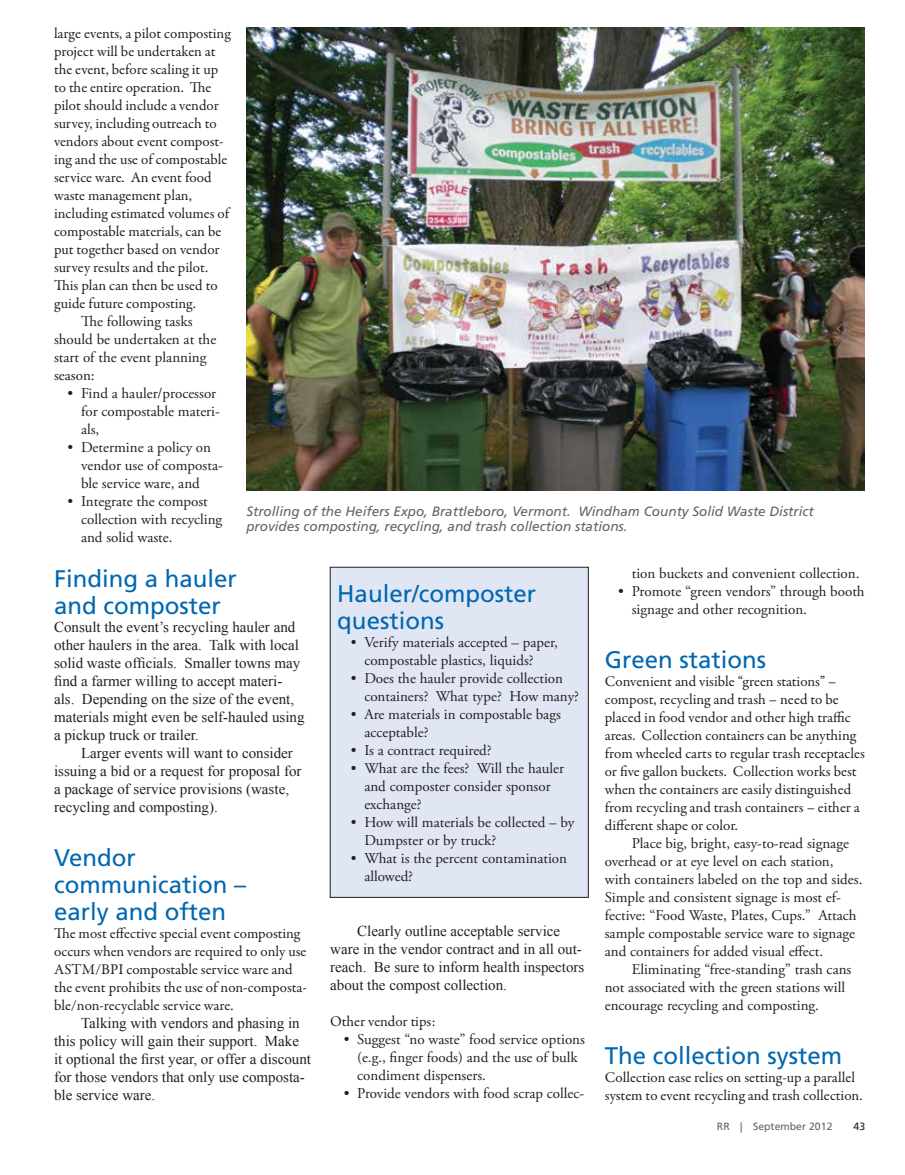
<style>
.page{position:relative;width:905px;height:1175px;background:#fff}
.page>*{position:absolute;margin:0;border:0;box-sizing:border-box;transform-origin:0 0}
.t1{font:24px/27px "Frutiger LT Std";color:#0067b1}
.t2{font:15px/18px "Adobe Garamond Pro";color:#231f20}
.t3{font:15px/18px "Garamond Premr Pro";color:#231f20}
.t4{font:15px/18px "Times New Roman";color:#231f20}
.t5{font:italic 13.5px/14.9px "Frutiger LT Std";color:#636466}
.t6{font:10.5px "Frutiger LT Std";color:#636466}
.t7{font:10.5px "Frutiger LT Std";color:#231f20}
</style>
<div class="page">
<div style="left:330px;top:567px;width:258px;height:330px;background:#e0e6f4"></div>
<img style="left:246px;top:27px;width:618px;height:463px">
<p class="t3" style="left:54px;top:25px;width:178px">large events, a pilot composting project will be undertaken at the event, before scaling it up to the entire operation. The pilot should include a vendor survey, including outreach to vendors about event compost&shy;ing and the use of compostable service ware. An event food waste management plan, including estimated volumes of compostable materials, can be put together based on vendor survey results and the pilot.<br>This plan can then be used to guide future composting.</p>
<p class="t2" style="left:54px;top:313px;width:164px;text-indent:27px">The following tasks should be undertaken at the start of the event planning season:</p>
<p class="t2" style="left:81px;top:385px;width:140px;text-indent:-14px">• Find a hauler/processor for compostable materi&shy;als,</p>
<p class="t2" style="left:81px;top:439px;width:143px;text-indent:-14px">• Determine a policy on vendor use of composta&shy;ble service ware, and</p>
<p class="t2" style="left:81px;top:493px;width:143px;text-indent:-14px">• Integrate the compost collection with recycling and solid waste.</p>
<h1 class="t1" style="left:54px;top:565px;width:184px">Finding a hauler and composter</h1>
<p class="t4" style="left:54px;top:618px;width:252px">Consult the event’s recycling hauler and other haulers in the area. Talk with local solid waste officials. Smaller towns may find a farmer willing to accept materi&shy;als. Depending on the size of the event, materials might even be self-hauled using a pickup truck or trailer.</p>
<p class="t4" style="left:54px;top:744px;width:249px;text-indent:27px">Larger events will want to consider issuing a bid or a request for proposal for a package of service provisions (waste, recycling and composting).</p>
<h1 class="t1" style="left:54px;top:844px;width:193px">Vendor communication – early and often</h1>
<p class="t3" style="left:54px;top:925px;width:254px">The most effective special event composting occurs when vendors are required to only use ASTM/BPI compostable service ware and the event prohibits the use of non-composta&shy;ble/non-recyclable service ware.</p>
<p class="t4" style="left:54px;top:1014px;width:258px;text-indent:27px">Talking with vendors and phasing in this policy will gain their support. Make it optional the first year, or offer a discount for those vendors that only use composta&shy;ble service ware.</p>
<p class="t5" style="left:246px;top:504px;width:569px">Strolling of the Heifers Expo, Brattleboro, Vermont. Windham County Solid Waste District provides composting, recycling, and trash collection stations.</p>
<p class="t2" style="left:631px;top:564px;width:229px">tion buckets and convenient collection.</p>
<p class="t2" style="left:631px;top:582px;width:234px;text-indent:-14px">• Promote “green vendors” through booth signage and other recognition.</p>
<h1 class="t1" style="left:604px;top:646px;width:163px">Green stations</h1>
<p class="t3" style="left:604px;top:672px;width:261px">Convenient and visible “green stations” – compost, recycling and trash – need to be placed in food vendor and other high traffic areas. Collection containers can be anything from wheeled carts to regular trash receptacles or five gallon buckets. Collection works best when the containers are easily distinguished from recycling and trash containers – either a different shape or color.</p>
<p class="t2" style="left:604px;top:834px;width:259px;text-indent:27px">Place big, bright, easy-to-read signage overhead or at eye level on each station, with containers labeled on the top and sides.<br>Simple and consistent signage is most ef&shy;fective: “Food Waste, Plates, Cups.” Attach sample compostable service ware to signage and containers for added visual effect.</p>
<p class="t2" style="left:604px;top:960px;width:248px;text-indent:27px">Eliminating “free-standing” trash cans not associated with the green stations will encourage recycling and composting.</p>
<h1 class="t1" style="left:604px;top:1042px;width:239px">The collection system</h1>
<p class="t3" style="left:604px;top:1068px;width:259px">Collection ease relies on setting-up a parallel system to event recycling and trash collection.</p>
<h1 class="t1" style="left:337px;top:580px;width:200px">Hauler/composter questions</h1>
<p class="t2" style="left:364px;top:633px;width:195px;text-indent:-14px">• Verify materials accepted – paper, compostable plastics, liquids?</p>
<p class="t2" style="left:364px;top:669px;width:216px;text-indent:-14px">• Does the hauler provide collection containers? What type? How many?</p>
<p class="t2" style="left:364px;top:705px;width:198px;text-indent:-14px">• Are materials in compostable bags acceptable?</p>
<p class="t2" style="left:351px;top:741px;width:142px">• Is a contract required?</p>
<p class="t2" style="left:364px;top:759px;width:201px;text-indent:-14px">• What are the fees? Will the hauler and composter consider sponsor exchange?</p>
<p class="t2" style="left:364px;top:813px;width:212px;text-indent:-14px">• How will materials be collected – by<br>Dumpster or by truck?</p>
<p class="t2" style="left:364px;top:849px;width:204px;text-indent:-14px">• What is the percent contamination allowed?</p>
<p class="t4" style="left:330px;top:922px;width:256px;text-indent:27px">Clearly outline acceptable service ware in the vendor contract and in all out&shy;reach. Be sure to inform health inspectors about the compost collection.</p>
<p class="t3" style="left:330px;top:1013px;width:107px">Other vendor tips:</p>
<p class="t2" style="left:357px;top:1031px;width:229px;text-indent:-14px">• Suggest “no waste” food service options (e.g., finger foods) and the use of bulk condiment dispensers.</p>
<p class="t2" style="left:344px;top:1085px;width:242px">• Provide vendors with food scrap collec-</p>
<p class="t6" style="left:717px;top:1120px;width:117px">RR | September 2012</p>
<p class="t7" style="left:853px;top:1120px;width:13px">43</p>
</div>
